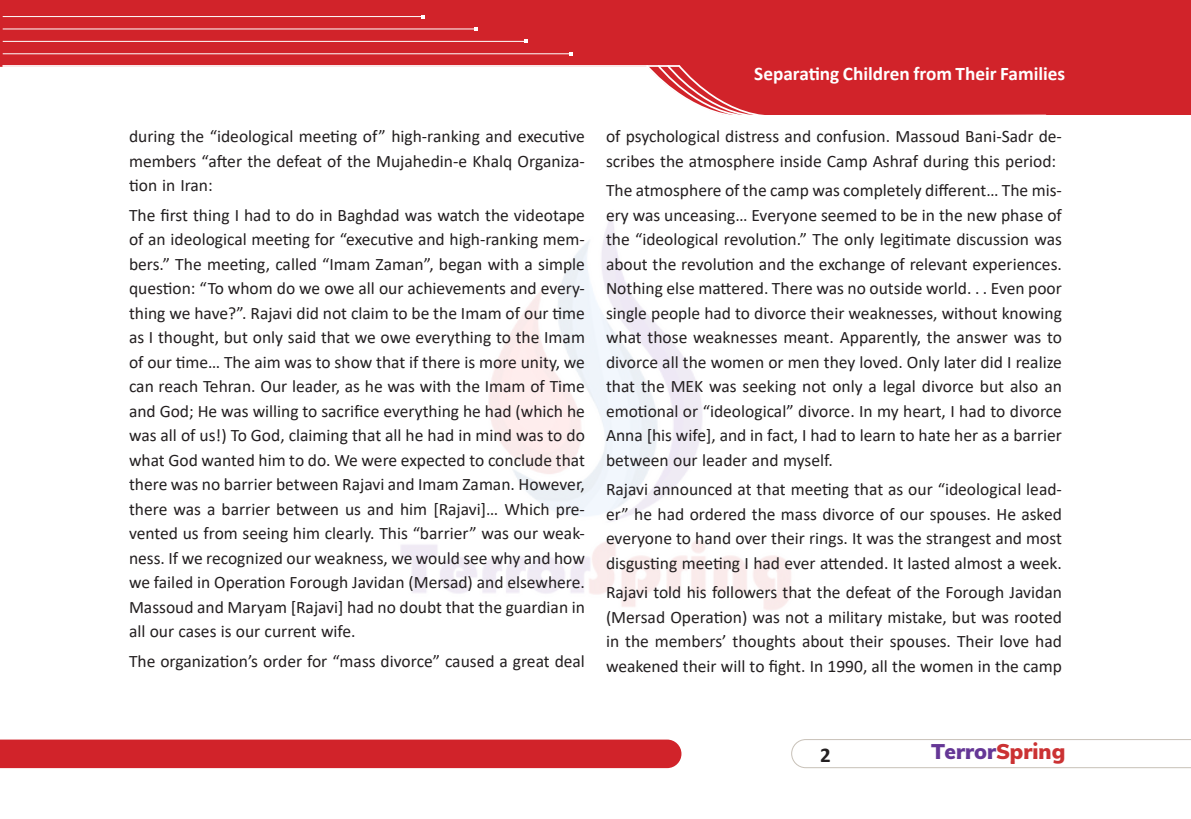
<style>
.page{position:relative;width:1191px;height:819px;background:#fff}
.page>*{position:absolute;margin:0;border:0;box-sizing:border-box;transform-origin:0 0}
.t1{font:21px "Farhang Variable";color:#653796}
.t2{font:700 21px "Calibri";color:#231f20}
.t3{font:700 19.25px "Calibri";color:#fff}
.پاراگراف{font:17.5px/24.5px "Calibri";color:#231f20;text-align:justify}
.s1{color:#cb3233}
</style>
<div class="page">
<svg style="left:791px;top:739px;width:400px;height:29px"></svg>
<div style="left:0;top:739px;width:681px;height:29px;background:#d1232a"></div>
<img style="left:400px;top:213px;width:391px;height:397px">
<div style="left:0;top:0;width:1191px;height:115px;background:#d1232a"></div>
<hr style="left:3px;top:53px;width:567px;height:1px;background:#fff">
<hr style="left:3px;top:41px;width:523px;height:1px;background:#fff">
<hr style="left:3px;top:29px;width:473px;height:1px;background:#fff">
<hr style="left:3px;top:16px;width:420px;height:1px;background:#fff">
<svg style="left:0;top:65px;width:1046px;height:50px"></svg>
<p class="پاراگراف" style="left:129px;top:124px;width:457px">during the “ideological meeting of” high-ranking and executive members “after the defeat of the Mujahedin-e Khalq Organiza&shy;tion in Iran:</p>
<p class="پاراگراف" style="left:129px;top:202px;width:457px">The first thing I had to do in Baghdad was watch the videotape of an ideological meeting for “executive and high-ranking mem&shy;bers.” The meeting, called “Imam Zaman”, began with a simple question: “To whom do we owe all our achievements and every&shy;thing we have?”. Rajavi did not claim to be the Imam of our time as I thought, but only said that we owe everything to the Imam of our time… The aim was to show that if there is more unity, we can reach Tehran. Our leader, as he was with the Imam of Time and God; He was willing to sacrifice everything he had (which he was all of us!) To God, claiming that all he had in mind was to do what God wanted him to do. We were expected to conclude that there was no barrier between Rajavi and Imam Zaman. However, there was a barrier between us and him [Rajavi]… Which pre&shy;vented us from seeing him clearly. This “barrier” was our weak&shy;ness. If we recognized our weakness, we would see why and how we failed in Operation Forough Javidan (Mersad) and elsewhere.<br>Massoud and Maryam [Rajavi] had no doubt that the guardian in all our cases is our current wife.</p>
<p class="پاراگراف" style="left:129px;top:648px;width:457px">The organization’s order for “mass divorce” caused a great deal</p>
<p class="t3" style="left:754px;top:60px;width:312px">Separating Children from Their Families</p>
<p class="پاراگراف" style="left:606px;top:124px;width:457px">of psychological distress and confusion. Massoud Bani-Sadr de&shy;scribes the atmosphere inside Camp Ashraf during this period:</p>
<p class="پاراگراف" style="left:606px;top:178px;width:457px">The atmosphere of the camp was completely different… The mis&shy;ery was unceasing… Everyone seemed to be in the new phase of the “ideological revolution.” The only legitimate discussion was about the revolution and the exchange of relevant experiences.<br>Nothing else mattered. There was no outside world. . . Even poor single people had to divorce their weaknesses, without knowing what those weaknesses meant. Apparently, the answer was to divorce all the women or men they loved. Only later did I realize that the MEK was seeking not only a legal divorce but also an emotional or “ideological” divorce. In my heart, I had to divorce Anna [his wife], and in fact, I had to learn to hate her as a barrier between our leader and myself.</p>
<p class="پاراگراف" style="left:606px;top:477px;width:457px">Rajavi announced at that meeting that as our “ideological lead&shy;er” he had ordered the mass divorce of our spouses. He asked everyone to hand over their rings. It was the strangest and most disgusting meeting I had ever attended. It lasted almost a week.</p>
<p class="پاراگراف" style="left:606px;top:579px;width:457px">Rajavi told his followers that the defeat of the Forough Javidan (Mersad Operation) was not a military mistake, but was rooted in the members’ thoughts about their spouses. Their love had weakened their will to fight. In 1990, all the women in the camp</p>
<p class="t2" style="left:820px;top:739px;width:12px">2</p>
<p class="t1" style="left:931px;top:740px;width:135px">Terror<span class="s1">Spring</span></p>
</div>
